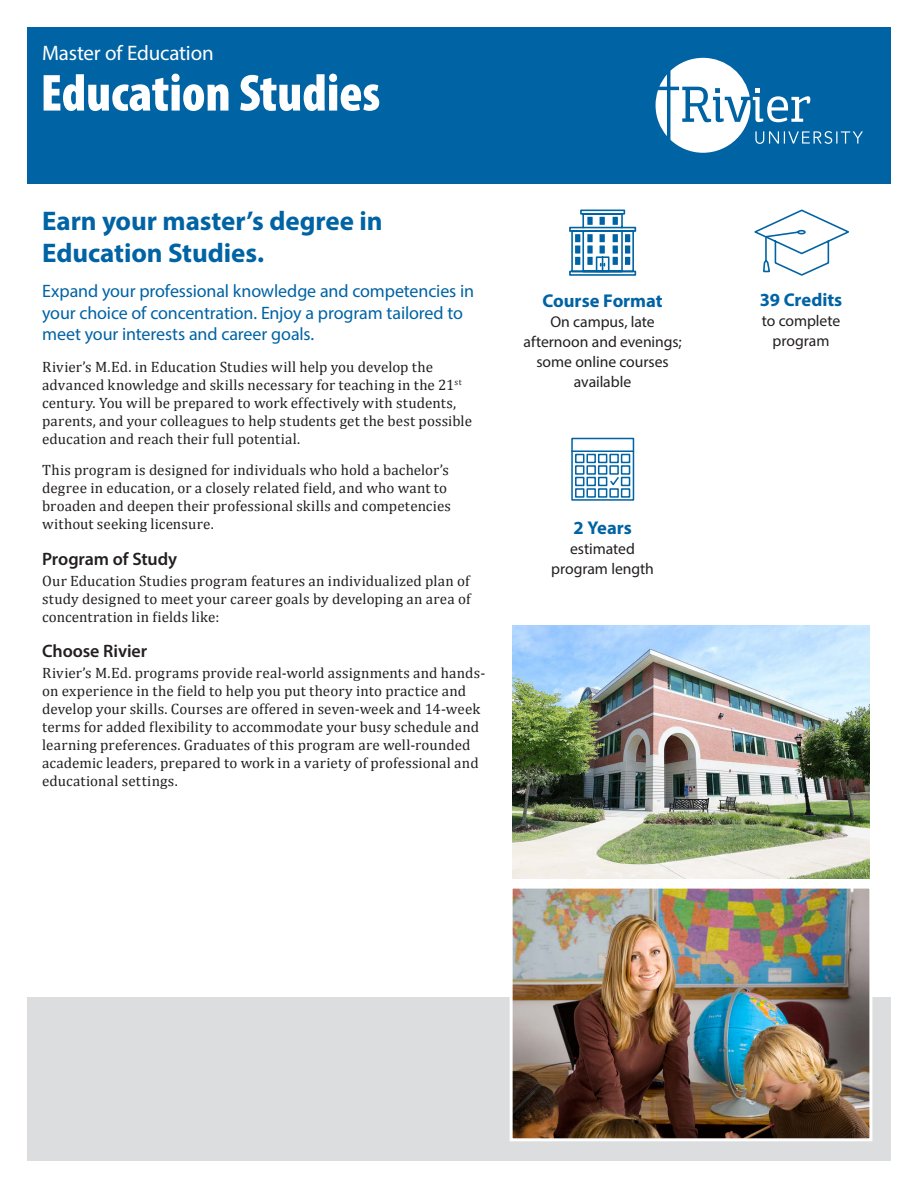
<style>
.page{position:relative;width:918px;height:1188px;background:#fff}
.page>*{position:absolute;margin:0;border:0;box-sizing:border-box;transform-origin:0 0}
.t1{font:900 condensed 52.5px "Myriad Pro";color:#fff}
.t2{font:700 27px/32.4px "Myriad Pro";letter-spacing:-.005em;color:#0063a4}
.t3{font:21px "Myriad Pro";letter-spacing:-.01em;color:#fff}
.t4{font:700 18.6px "Myriad Pro";color:#0063a4}
.t5{font:18px/21.6px "Myriad Pro";letter-spacing:-.01em;color:#0063a4}
.t6{font:600 18px "Myriad Pro";letter-spacing:-.005em;color:#231f20}
.t7{font:15.6px "Myriad Pro";letter-spacing:-.005em;color:#231f20}
.t8{font:15px/18px "Cambria";letter-spacing:.01em;color:#231f20}
</style>
<div class="page">
<svg style="left:571px;top:437px;width:64px;height:64px"></svg>
<div style="left:27px;top:27px;width:864px;height:157px;background:#0063a4"></div>
<svg style="left:656px;top:58px;width:207px;height:95px"></svg>
<svg style="left:754px;top:210px;width:95px;height:66px"></svg>
<div style="left:27px;top:998px;width:864px;height:163px;background:#dcdddf"></div>
<svg style="left:569px;top:210px;width:68px;height:66px"></svg>
<img style="left:508px;top:888px;width:366px;height:254px">
<img style="left:513px;top:625px;width:357px;height:254px">
<p class="t3" style="left:42px;top:40px;width:173px">Master of Education</p>
<p class="t1" style="left:41px;top:59px;width:341px">Education Studies</p>
<p class="t2" style="left:42px;top:204px;width:342px">Earn your master’s degree in<br>Education Studies.</p>
<p class="t5" style="left:42px;top:280px;width:434px">Expand your professional knowledge and competencies in your choice of concentration. Enjoy a program tailored to meet your interests and career goals.</p>
<p class="t8" style="left:42px;top:358px;width:431px">Rivier’s M.Ed. in Education Studies will help you develop the advanced knowledge and skills necessary for teaching in the 21<sup>st </sup>century. You will be prepared to work effectively with students, parents, and your colleagues to help students get the best possible education and reach their full potential.</p>
<p class="t8" style="left:42px;top:461px;width:410px">This program is designed for individuals who hold a bachelor’s degree in education, or a closely related field, and who want to broaden and deepen their professional skills and competencies without seeking licensure.</p>
<p class="t6" style="left:42px;top:547px;width:137px">Program of Study</p>
<p class="t8" style="left:42px;top:572px;width:430px;text-align:justify">Our Education Studies program features an individualized plan of study designed to meet your career goals by developing an area of concentration in fields like:</p>
<p class="t6" style="left:42px;top:639px;width:107px">Choose Rivier</p>
<p class="t8" style="left:42px;top:664px;width:445px">Rivier’s M.Ed. programs provide real-world assignments and hands&shy;on experience in the field to help you put theory into practice and develop your skills. Courses are offered in seven-week and 14-week terms for added flexibility to accommodate your busy schedule and learning preferences. Graduates of this program are well-rounded academic leaders, prepared to work in a variety of professional and educational settings.</p>
<p class="t4" style="left:543px;top:289px;width:122px">Course Format</p>
<p class="t7" style="left:550px;top:313px;width:106px">On campus, late</p>
<p class="t7" style="left:524px;top:332px;width:160px">afternoon and evenings;</p>
<p class="t7" style="left:536px;top:352px;width:134px">some online courses</p>
<p class="t7" style="left:574px;top:372px;width:59px">available</p>
<p class="t4" style="left:573px;top:516px;width:60px">2 Years</p>
<p class="t7" style="left:570px;top:539px;width:66px">estimated</p>
<p class="t7" style="left:551px;top:559px;width:104px">program length</p>
<p class="t4" style="left:760px;top:288px;width:84px">39 Credits</p>
<p class="t7" style="left:762px;top:311px;width:80px">to complete</p>
<p class="t7" style="left:773px;top:331px;width:58px">program</p>
</div>
